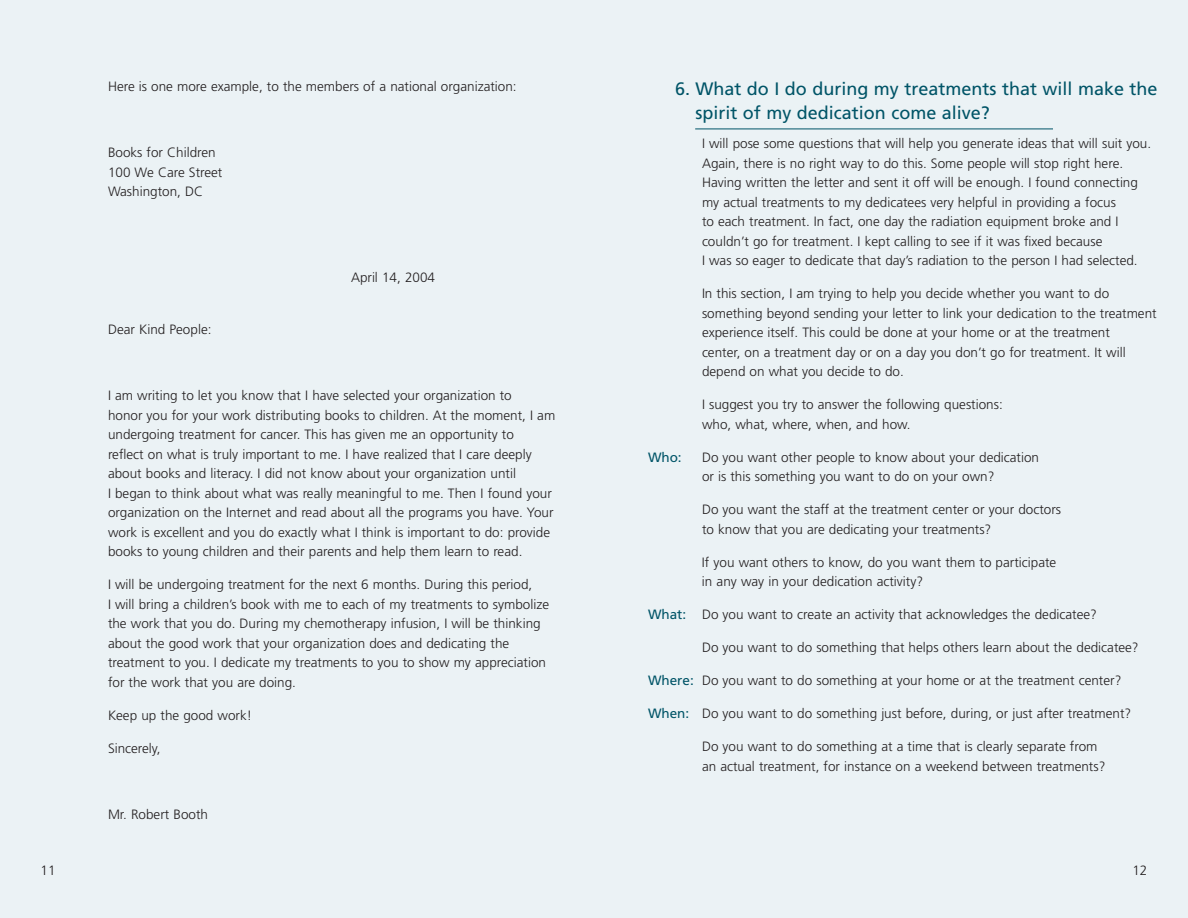
<style>
.page{position:relative;width:1188px;height:918px;background:#fff}
.page>*{position:absolute;margin:0;border:0;box-sizing:border-box;transform-origin:0 0}
.t1{font:18px/24px "Frutiger LT";color:#005467}
.t2{font:300 13.5px/19.5px "Frutiger LT";color:#231f20}
.t3{font:13.5px "Frutiger LT";color:#005467}
.s1{font-weight:400;color:#005467}
</style>
<div class="page">
<div style="left:580px;top:0;width:608px;height:918px;background:#ebf2f5"></div>
<hr style="left:695px;top:129px;width:358px;height:1px;background:#005467">
<div style="left:0;top:0;width:608px;height:918px;background:#ebf2f5"></div>
<p class="t2" style="left:108px;top:78px;width:410px">Here is one more example, to the members of a national organization:</p>
<p class="t2" style="left:108px;top:144px;width:116px">Books for Children<br>100 We Care Street<br>Washington, DC</p>
<p class="t2" style="left:108px;top:321px;width:105px">Dear Kind People:</p>
<p class="t2" style="left:351px;top:268px;width:86px">April 14, 2004</p>
<p class="t2" style="left:108px;top:387px;width:449px">I am writing to let you know that I have selected your organization to<br>honor you for your work distributing books to children. At the moment, I am undergoing treatment for cancer. This has given me an opportunity to<br>reflect on what is truly important to me. I have realized that I care deeply about books and literacy. I did not know about your organization until<br>I began to think about what was really meaningful to me. Then I found your organization on the Internet and read about all the programs you have. Your work is excellent and you do exactly what I think is important to do: provide books to young children and their parents and help them learn to read.</p>
<p class="t2" style="left:108px;top:576px;width:443px">I will be undergoing treatment for the next 6 months. During this period,<br>I will bring a children’s book with me to each of my treatments to symbolize the work that you do. During my chemotherapy infusion, I will be thinking about the good work that your organization does and dedicating the treatment to you. I dedicate my treatments to you to show my appreciation for the work that you are doing.</p>
<p class="t2" style="left:108px;top:706px;width:146px">Keep up the good work!</p>
<p class="t2" style="left:108px;top:739px;width:54px">Sincerely,</p>
<p class="t2" style="left:108px;top:805px;width:102px">Mr. Robert Booth</p>
<h1 class="t1" style="left:695px;top:78px;width:464px;text-indent:-20px">6. What do I do during my treatments that will make the spirit of my dedication come alive?</h1>
<p class="t2" style="left:702px;top:135px;width:451px">I will pose some questions that will help you generate ideas that will suit you.<br>Again, there is no right way to do this. Some people will stop right here.<br>Having written the letter and sent it off will be enough. I found connecting my actual treatments to my dedicatees very helpful in providing a focus<br>to each treatment. In fact, one day the radiation equipment broke and I couldn’t go for treatment. I kept calling to see if it was fixed because<br>I was so eager to dedicate that day’s radiation to the person I had selected.</p>
<p class="t2" style="left:702px;top:285px;width:456px">In this section, I am trying to help you decide whether you want to do something beyond sending your letter to link your dedication to the treatment experience itself. This could be done at your home or at the treatment<br>center, on a treatment day or on a day you don’t go for treatment. It will depend on what you decide to do.</p>
<p class="t2" style="left:702px;top:396px;width:302px">I suggest you try to answer the following questions: who, what, where, when, and how.</p>
<p class="t3" style="left:648px;top:451px;width:35px">Who:</p>
<p class="t2" style="left:702px;top:448px;width:339px">Do you want other people to know about your dedication or is this something you want to do on your own?</p>
<p class="t2" style="left:702px;top:501px;width:361px">Do you want the staff at the treatment center or your doctors to know that you are dedicating your treatments?</p>
<p class="t2" style="left:702px;top:553px;width:356px">If you want others to know, do you want them to participate in any way in your dedication activity?</p>
<p class="t2" style="left:648px;top:606px;width:451px"><span class="s1">What:</span> Do you want to create an activity that acknowledges the dedicatee?</p>
<p class="t2" style="left:702px;top:639px;width:438px">Do you want to do something that helps others learn about the dedicatee?</p>
<p class="t2" style="left:648px;top:672px;width:475px"><span class="s1">Where:</span> Do you want to do something at your home or at the treatment center?</p>
<p class="t2" style="left:648px;top:705px;width:485px"><span class="s1">When:</span> Do you want to do something just before, during, or just after treatment?</p>
<p class="t2" style="left:702px;top:738px;width:405px">Do you want to do something at a time that is clearly separate from an actual treatment, for instance on a weekend between treatments?</p>
<p class="t2" style="left:40px;top:861px;width:17px">11</p>
<p class="t2" style="left:1132px;top:861px;width:17px">12</p>
</div>
